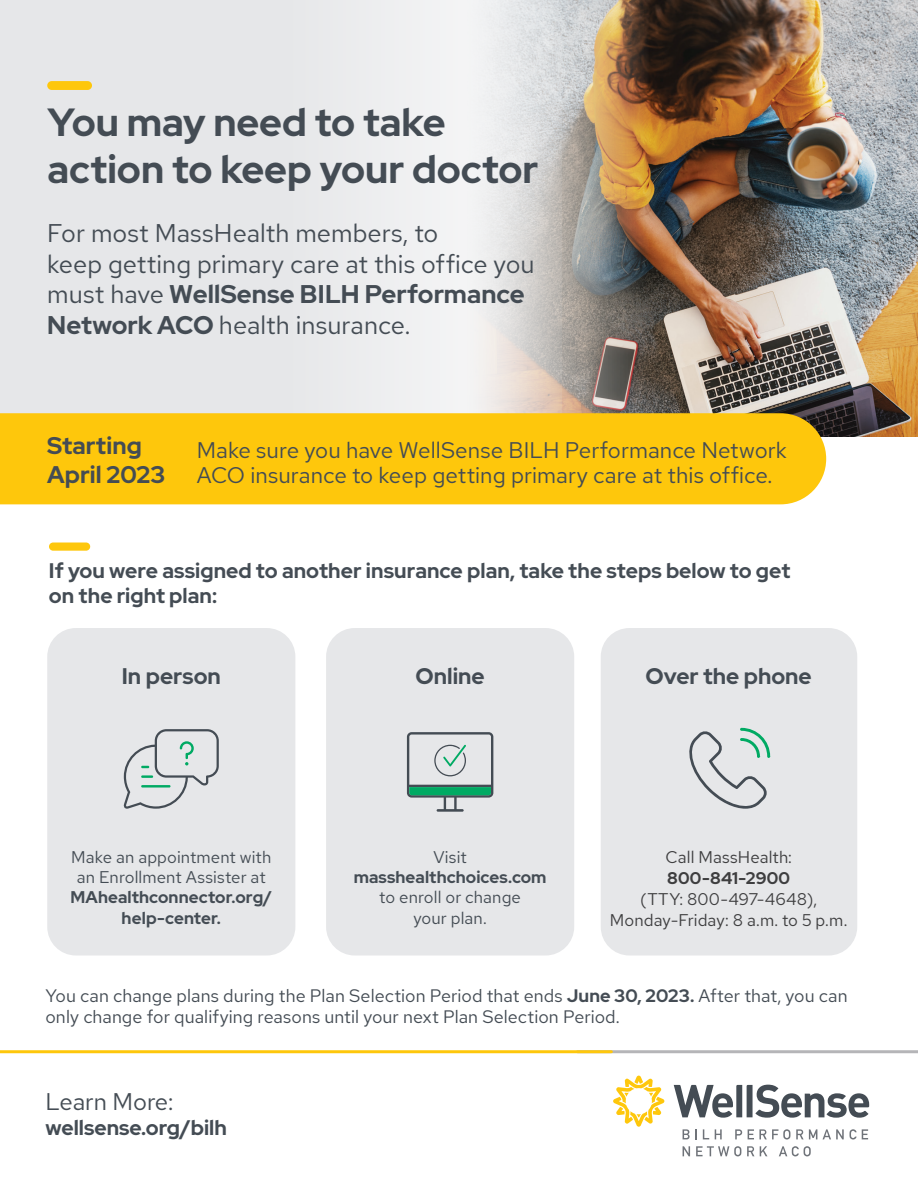
<style>
.page{position:relative;width:918px;height:1188px;background:#fff}
.page>*{position:absolute;margin:0;border:0;box-sizing:border-box;transform-origin:0 0}
.t1{font:700 39.15px/47px "Red Hat Display";letter-spacing:-.005em;color:#444c54}
.t2{font:25.5px/30.6px "Red Hat Text";color:#444c54}
.t3{font:700 25.5px "Red Hat Display";color:#444c54}
.t4{font:700 24px/28.8px "Red Hat Display";letter-spacing:.005em;color:#444c54}
.t5{font:24px "Red Hat Text";color:#444c54}
.t6{font:22.5px/25.5px "Red Hat Text";color:#444c54}
.t7{font:700 22.5px "Red Hat Display";color:#444c54}
.t8{font:700 21px/25.2px "Red Hat Display";color:#444c54}
.t9{font:18px/21px "Red Hat Text";color:#444c54}
.t10{font:16.8px/20.2px "Red Hat Text";letter-spacing:.005em;color:#444c54;text-align:center}
.t11{font:16.8px/21px "Red Hat Text";letter-spacing:.005em;color:#3e3e3f;text-align:center}
.t12{font:700 16.8px/20.2px "Red Hat Display";letter-spacing:.005em;color:#444c54;text-align:center}
.t13{font:700 16.8px "Red Hat Display";letter-spacing:.015em;color:#3e3e3f}
.s1{font-family:"Red Hat Text";font-weight:400}
.s2{font-family:"Red Hat Display";font-weight:700}
</style>
<div class="page">
<svg style="left:613px;top:1076px;width:51px;height:51px"></svg>
<svg style="left:674px;top:1085px;width:195px;height:33px"></svg>
<svg style="left:683px;top:1129px;width:14px;height:10px"></svg>
<svg style="left:703px;top:1129px;width:6px;height:10px"></svg>
<svg style="left:715px;top:1129px;width:7px;height:10px"></svg>
<svg style="left:735px;top:1129px;width:7px;height:10px"></svg>
<svg style="left:748px;top:1129px;width:42px;height:11px"></svg>
<svg style="left:796px;top:1129px;width:21px;height:10px"></svg>
<svg style="left:823px;top:1129px;width:21px;height:10px"></svg>
<svg style="left:850px;top:1129px;width:18px;height:11px"></svg>
<svg style="left:683px;top:1146px;width:7px;height:10px"></svg>
<svg style="left:696px;top:1146px;width:45px;height:10px"></svg>
<svg style="left:747px;top:1146px;width:7px;height:10px"></svg>
<svg style="left:760px;top:1146px;width:8px;height:10px"></svg>
<svg style="left:779px;top:1146px;width:32px;height:10px"></svg>
<div style="left:49px;top:543px;width:41px;height:8px;background:#fec70c;border-radius:4px"></div>
<img style="left:562px;top:0;width:356px;height:436px">
<div style="left:0;top:0;width:562px;height:436px;background:#e6e7e9"></div>
<div style="left:47px;top:81px;width:45px;height:9px;background:#fec70c;border-radius:4px"></div>
<hr style="left:578px;top:1050px;width:340px;height:3px;background:#b5b5b8">
<hr style="left:0;top:1050px;width:611px;height:3px;background:#fec70c">
<div style="left:0;top:413px;width:826px;height:91px;background:#fec70c"></div>
<div style="left:47px;top:628px;width:248px;height:328px;background:#e6e7e9;border-radius:29px"></div>
<svg style="left:123px;top:729px;width:96px;height:80px"></svg>
<div style="left:326px;top:628px;width:248px;height:328px;background:#e6e7e9;border-radius:29px"></div>
<svg style="left:407px;top:732px;width:86px;height:80px"></svg>
<div style="left:601px;top:628px;width:256px;height:328px;background:#e6e7e9;border-radius:29px"></div>
<svg style="left:689px;top:728px;width:81px;height:81px"></svg>
<h1 class="t1" style="left:48px;top:99px;width:493px">You may need to take action to keep your doctor</h1>
<h2 class="t2" style="left:47px;top:217px;width:489px">For most MassHealth members, to<br>keep getting primary care at this office you</h2>
<h2 class="t3" style="left:47px;top:278px;width:479px"><span class="s1">must have</span> WellSense BILH Performance</h2>
<h2 class="t2" style="left:47px;top:309px;width:365px"><span class="s2">Network ACO</span> health insurance.</h2>
<h3 class="t4" style="left:47px;top:431px;width:120px">Starting<br>April 2023</h3>
<p class="t6" style="left:197px;top:437px;width:592px">Make sure you have WellSense BILH Performance Network<br>ACO insurance to keep getting primary care at this office.</p>
<p class="t8" style="left:49px;top:558px;width:743px">If you were assigned to another insurance plan, take the steps below to get on the right plan:</p>
<p class="t7" style="left:122px;top:662px;width:101px">In person</p>
<p class="t10" style="left:71px;top:846px;width:202px">Make an appointment with an Enrollment Assister at</p>
<p class="t12" style="left:70px;top:887px;width:203px">MAhealthconnector.org/ help-center.</p>
<p class="t7" style="left:416px;top:662px;width:71px">Online</p>
<p class="t10" style="left:433px;top:846px;width:35px">Visit</p>
<p class="t12" style="left:354px;top:867px;width:194px">masshealthchoices.com</p>
<p class="t10" style="left:379px;top:887px;width:143px">to enroll or change your plan.</p>
<p class="t7" style="left:646px;top:662px;width:168px">Over the phone</p>
<p class="t11" style="left:665px;top:846px;width:128px">Call MassHealth:</p>
<p class="t13" style="left:667px;top:867px;width:124px">800-841-2900</p>
<p class="t11" style="left:610px;top:888px;width:239px">(TTY: 800-497-4648),<br>Monday-Friday: 8 a.m. to 5 p.m.</p>
<p class="t9" style="left:45px;top:985px;width:804px">You can change plans during the Plan Selection Period that ends <span class="s2">June 30, 2023.</span> After that, you can only change for qualifying reasons until your next Plan Selection Period.</p>
<h3 class="t5" style="left:45px;top:1085px;width:130px">Learn More:</h3>
<p class="t8" style="left:45px;top:1115px;width:183px">wellsense.org/bilh</p>
</div>
